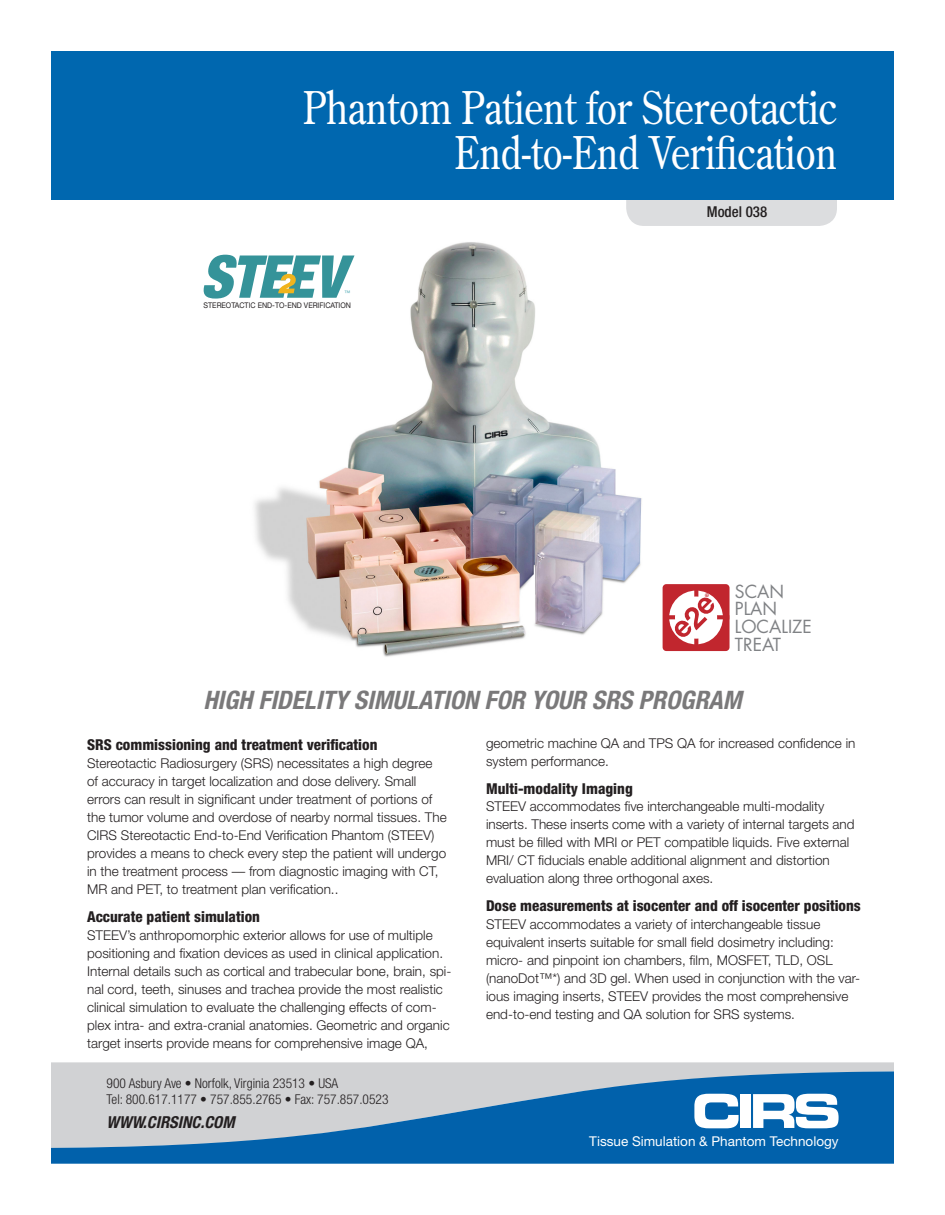
<style>
.page{position:relative;width:945px;height:1215px;background:#fff}
.page>*{position:absolute;margin:0;border:0;box-sizing:border-box;transform-origin:0 0}
.B_Headline_COS_w_30{font:45px "Century Old Style";color:#fff;scale:.85 1}
.B_Sub_Headline_HN77{font:italic 700 condensed 25.5px "Helvetica Neue";color:#7a797a}
.t1{font:17.55px/17.5px "Futura";color:#808285}
.t2{font:italic 700 condensed 16.5px "Helvetica Neue";color:#231f20}
.B_Main_Text_HN45_9_1{font:800 condensed 15px "Helvetica Neue";color:#231f20}
.t3{font:500 condensed 15px "Helvetica Neue";color:#231f20}
.B_Main_Text_HN45_9_1-2{font:300 13.5px/18px "Helvetica Neue";color:#231f20}
.t4{font:300 condensed 13.5px/16.5px "Helvetica Neue";color:#231f20}
.t5{font:13.5px "Helvetica Neue";color:#fff}
.t6{font:7.8px "Helvetica Neue";color:#231f20;scale:.92 1}
.t7{font:300 condensed 6.15px "Helvetica Neue";color:#319ba8}
</style>
<div class="page">
<div style="left:626px;top:171px;width:211px;height:55px;background:#dcdddf;border-radius:18px"></div>
<div style="left:51px;top:51px;width:843px;height:148px;background:#0067af"></div>
<svg style="left:51px;top:1062px;width:843px;height:9px;background:#d2d3d5"></svg>
<svg style="left:51px;top:1071px;width:843px;height:93px;background:#5d93bd"></svg>
<svg style="left:694px;top:1094px;width:45px;height:34px"></svg>
<div style="left:740px;top:1094px;width:11px;height:34px;background:#fff"></div>
<svg style="left:753px;top:1094px;width:86px;height:34px"></svg>
<img style="left:254px;top:242px;width:388px;height:415px">
<svg style="left:203px;top:255px;width:152px;height:44px"></svg>
<svg style="left:662px;top:584px;width:68px;height:68px"></svg>
<p class="B_Headline_COS_w_30" style="left:303px;top:79px;width:630px">Phantom Patient for Stereotactic</p>
<p class="B_Headline_COS_w_30" style="left:455px;top:124px;width:451px">End-to-End Verification</p>
<p class="t3" style="left:707px;top:203px;width:62px">Model 038</p>
<p class="t7" style="left:344px;top:289px;width:8px">™</p>
<p class="t6" style="left:204px;top:301px;width:162px">STEREOTACTIC END-TO-END VERIFICATION</p>
<p class="t1" style="left:735px;top:582px;width:79px">SCAN<br>PLAN<br>LOCALIZE<br>TREAT</p>
<p class="B_Sub_Headline_HN77" style="left:203px;top:684px;width:540px">HIGH FIDELITY SIMULATION FOR YOUR SRS PROGRAM</p>
<p class="B_Main_Text_HN45_9_1" style="left:87px;top:736px;width:292px">SRS commissioning and treatment verification</p>
<p class="B_Main_Text_HN45_9_1-2" style="left:87px;top:754px;width:361px">Stereotactic Radiosurgery (SRS) necessitates a high degree of accuracy in target localization and dose delivery. Small errors can result in significant under treatment of portions of the tumor volume and overdose of nearby normal tissues. The CIRS Stereotactic End-to-End Verification Phantom (STEEV) provides a means to check every step the patient will undergo in the treatment process — from diagnostic imaging with CT, MR and PET, to treatment plan verification..</p>
<p class="B_Main_Text_HN45_9_1" style="left:87px;top:907px;width:174px">Accurate patient simulation</p>
<p class="B_Main_Text_HN45_9_1-2" style="left:87px;top:926px;width:366px">STEEV’s anthropomorphic exterior allows for use of multiple positioning and fixation devices as used in clinical application.<br>Internal details such as cortical and trabecular bone, brain, spi&shy;nal cord, teeth, sinuses and trachea provide the most realistic clinical simulation to evaluate the challenging effects of com&shy;plex intra- and extra-cranial anatomies. Geometric and organic target inserts provide means for comprehensive image QA,</p>
<p class="B_Main_Text_HN45_9_1-2" style="left:486px;top:734px;width:371px">geometric machine QA and TPS QA for increased confidence in system performance.</p>
<p class="B_Main_Text_HN45_9_1" style="left:486px;top:779px;width:148px">Multi-modality Imaging</p>
<p class="B_Main_Text_HN45_9_1-2" style="left:486px;top:797px;width:370px">STEEV accommodates five interchangeable multi-modality inserts. These inserts come with a variety of internal targets and must be filled with MRI or PET compatible liquids. Five external MRI/ CT fiducials enable additional alignment and distortion evaluation along three orthogonal axes.</p>
<p class="B_Main_Text_HN45_9_1" style="left:486px;top:896px;width:376px">Dose measurements at isocenter and off isocenter positions</p>
<p class="B_Main_Text_HN45_9_1-2" style="left:486px;top:915px;width:376px">STEEV accommodates a variety of interchangeable tissue equivalent inserts suitable for small field dosimetry including: micro- and pinpoint ion chambers, film, MOSFET, TLD, OSL (nanoDot™*) and 3D gel. When used in conjunction with the var&shy;ious imaging inserts, STEEV provides the most comprehensive end-to-end testing and QA solution for SRS systems.</p>
<p class="t4" style="left:107px;top:1074px;width:283px">900 Asbury Ave • Norfolk, Virginia 23513 • USA<br>Tel: 800.617.1177 • 757.855.2765 • Fax: 757.857.0523</p>
<p class="t2" style="left:107px;top:1112px;width:130px">WWW.CIRSINC.COM</p>
<p class="t5" style="left:589px;top:1133px;width:251px">Tissue Simulation &amp; Phantom Technology</p>
</div>
